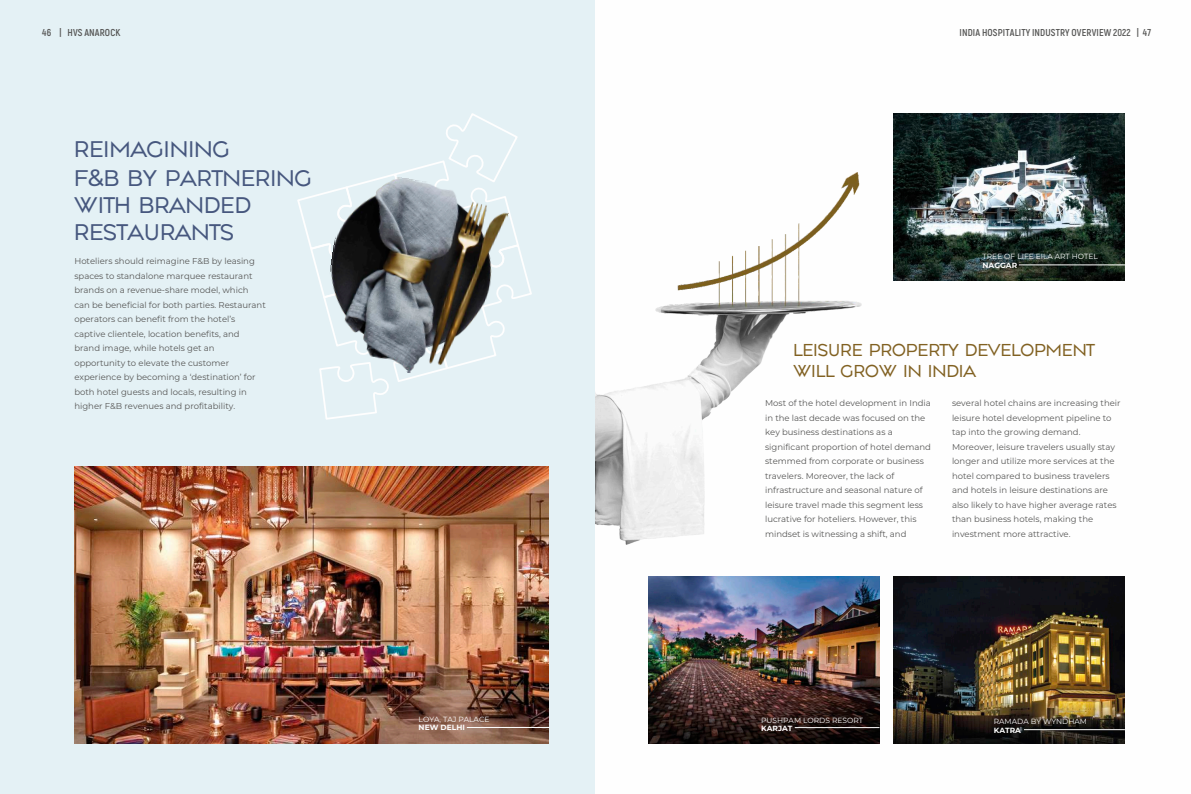
<style>
.page{position:relative;width:1191px;height:794px;background:#fff}
.page>*{position:absolute;margin:0;border:0;box-sizing:border-box;transform-origin:0 0}
.t1{font:23.6px/29.5px "Along Sanss 2";letter-spacing:-.04em;color:#46577e}
.t2{font:18px/20.3px "Along Sanss 2";letter-spacing:-.04em;color:#816122}
.t3{font:700 10px "Akrobat";letter-spacing:.015em;color:#565655}
.t4{font:8.5px/14.5px "Montserrat";color:#565655}
.t5{font:7.5px "Montserrat";color:#fefefe}
.t6{font:700 7.5px "Montserrat";color:#fefefe}
.s1{font-family:"Montserrat";font-weight:500}
</style>
<div class="page">
<div style="left:0;top:0;width:595px;height:794px;background:#e4f1f5"></div>
<img style="left:595px;top:172px;width:308px;height:410px">
<img style="left:74px;top:467px;width:475px;height:276px">
<svg style="left:297px;top:113px;width:235px;height:307px"></svg>
<img style="left:317px;top:170px;width:193px;height:212px">
<img style="left:648px;top:577px;width:231px;height:166px">
<hr style="left:795px;top:727px;width:84px;height:1px;background:#fefefe">
<img style="left:893px;top:577px;width:231px;height:166px">
<hr style="left:1024px;top:729px;width:100px;height:1px;background:#fefefe">
<img style="left:893px;top:113px;width:231px;height:167px">
<hr style="left:1019px;top:265px;width:105px;height:1px;background:#fefefe">
<hr style="left:467px;top:727px;width:82px;height:1px;background:#fefefe">
<p class="t3" style="left:42px;top:26px;width:80px">46 | HVS ANAROCK</p>
<p class="t3" style="left:959px;top:26px;width:193px">INDIA HOSPITALITY INDUSTRY OVERVIEW 2022 | 47</p>
<h1 class="t1" style="left:74px;top:134px;width:240px">REIMAGINING<br>F<span class="s1">&amp;</span>B BY PARTNERING</h1>
<h1 class="t1" style="left:74px;top:192px;width:179px;line-height:26.6px">WITH BRANDED<br>RESTAURANTS</h1>
<p class="t4" style="left:74px;top:254px;width:193px">Hoteliers should reimagine F&amp;B by leasing spaces to standalone marquee restaurant brands on a revenue-share model, which can be beneficial for both parties. Restaurant operators can benefit from the hotel’s captive clientele, location benefits, and brand image, while hotels get an opportunity to elevate the customer experience by becoming a ‘destination’ for both hotel guests and locals, resulting in higher F&amp;B revenues and profitability.</p>
<p class="t5" style="left:418px;top:714px;width:72px">LOYA, TAJ PALACE</p>
<p class="t6" style="left:418px;top:723px;width:48px">NEW DELHI</p>
<p class="t5" style="left:982px;top:252px;width:117px">TREE OF LIFE EILA ART HOTEL</p>
<p class="t6" style="left:982px;top:260px;width:36px">NAGGAR</p>
<h2 class="t2" style="left:792px;top:340px;width:304px">LEISURE PROPERTY DEVELOPMENT<br>WILL GROW IN INDIA</h2>
<p class="t4" style="left:765px;top:396px;width:167px">Most of the hotel development in India in the last decade was focused on the key business destinations as a significant proportion of hotel demand stemmed from corporate or business travelers. Moreover, the lack of infrastructure and seasonal nature of leisure travel made this segment less lucrative for hoteliers. However, this mindset is witnessing a shift, and</p>
<p class="t4" style="left:952px;top:396px;width:170px">several hotel chains are increasing their leisure hotel development pipeline to tap into the growing demand.<br>Moreover, leisure travelers usually stay longer and utilize more services at the hotel compared to business travelers and hotels in leisure destinations are also likely to have higher average rates than business hotels, making the investment more attractive.</p>
<p class="t5" style="left:761px;top:715px;width:103px">PUSHPAM LORDS RESORT</p>
<p class="t6" style="left:761px;top:724px;width:33px">KARJAT</p>
<p class="t5" style="left:993px;top:716px;width:95px">RAMADA BY WYNDHAM</p>
<p class="t6" style="left:993px;top:725px;width:29px">KATRA</p>
</div>
